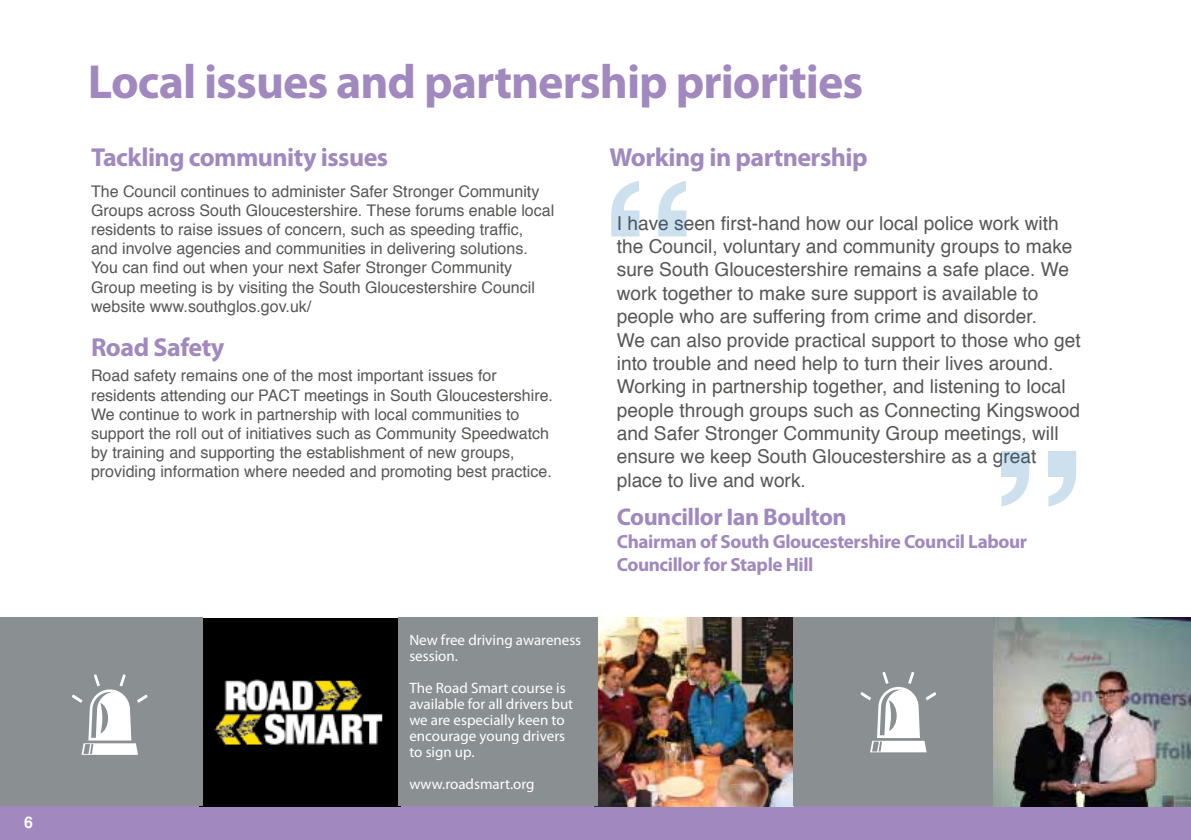
<style>
.page{position:relative;width:1191px;height:840px;background:#fff}
.page>*{position:absolute;margin:0;border:0;box-sizing:border-box;transform-origin:0 0}
.t1{font:700 48px "Myriad Pro";letter-spacing:-.02em;color:#a189bf}
.t2{font:700 26px "Myriad Pro";letter-spacing:-.02em;color:#a189bf}
.t3{font:700 24.2px "Myriad Pro";letter-spacing:-.02em;color:#a189bf}
.t4{font:19.2px/23.4px "Helvetica";color:#575756}
.t5{font:700 19.2px/23px "Myriad Pro";letter-spacing:-.02em;color:#a189bf}
.t6{font:16px/19.2px "Helvetica";color:#575756}
.t7{font:700 16px "Helvetica";color:#fff}
.t8{font:15px/16px "Myriad Pro";color:#fff}
</style>
<div class="page">
<div style="left:0;top:804px;width:1191px;height:35px;background:#a189bf"></div>
<div style="left:200px;top:617px;width:201px;height:188px;background:#000"></div>
<img style="left:202px;top:665px;width:181px;height:93px">
<img style="left:992px;top:617px;width:199px;height:188px">
<img style="left:597px;top:617px;width:196px;height:188px">
<div style="left:398px;top:617px;width:199px;height:188px;background:#8a8f91"></div>
<div style="left:793px;top:617px;width:199px;height:188px;background:#8a8f91"></div>
<div style="left:0;top:617px;width:202px;height:188px;background:#8a8f91"></div>
<svg style="left:611px;top:181px;width:75px;height:55px"></svg>
<svg style="left:1001px;top:451px;width:75px;height:55px"></svg>
<svg style="left:72px;top:674px;width:76px;height:80px"></svg>
<svg style="left:860px;top:672px;width:76px;height:80px"></svg>
<p class="t7" style="left:24px;top:808px;width:10px">6</p>
<h1 class="t1" style="left:88px;top:55px;width:777px">Local issues and partnership priorities</h1>
<h2 class="t2" style="left:91px;top:143px;width:299px">Tackling community issues</h2>
<h2 class="t2" style="left:609px;top:143px;width:260px">Working in partnership</h2>
<p class="t6" style="left:91px;top:182px;width:465px">The Council continues to administer Safer Stronger Community Groups across South Gloucestershire. These forums enable local residents to raise issues of concern, such as speeding traffic,<br>and involve agencies and communities in delivering solutions.<br>You can find out when your next Safer Stronger Community Group meeting is by visiting the South Gloucestershire Council website www.southglos.gov.uk/</p>
<h2 class="t2" style="left:91px;top:332px;width:135px">Road Safety</h2>
<p class="t6" style="left:91px;top:366px;width:463px">Road safety remains one of the most important issues for residents attending our PACT meetings in South Gloucestershire.<br>We continue to work in partnership with local communities to support the roll out of initiatives such as Community Speedwatch by training and supporting the establishment of new groups, providing information where needed and promoting best practice.</p>
<p class="t8" style="left:409px;top:631px;width:173px">New free driving awareness session.</p>
<p class="t8" style="left:409px;top:679px;width:165px">The Road Smart course is available for all drivers but we are especially keen to encourage young drivers to sign up.</p>
<p class="t8" style="left:409px;top:776px;width:127px">www.roadsmart.org</p>
<p class="t4" style="left:617px;top:212px;width:465px">I have seen first-hand how our local police work with the Council, voluntary and community groups to make sure South Gloucestershire remains a safe place. We work together to make sure support is available to people who are suffering from crime and disorder.<br>We can also provide practical support to those who get into trouble and need help to turn their lives around.<br>Working in partnership together, and listening to local people through groups such as Connecting Kingswood and Safer Stronger Community Group meetings, will ensure we keep South Gloucestershire as a great place to live and work.</p>
<h3 class="t3" style="left:617px;top:502px;width:231px">Councillor Ian Boulton</h3>
<p class="t5" style="left:617px;top:529px;width:412px">Chairman of South Gloucestershire Council Labour<br>Councillor for Staple Hill</p>
</div>
